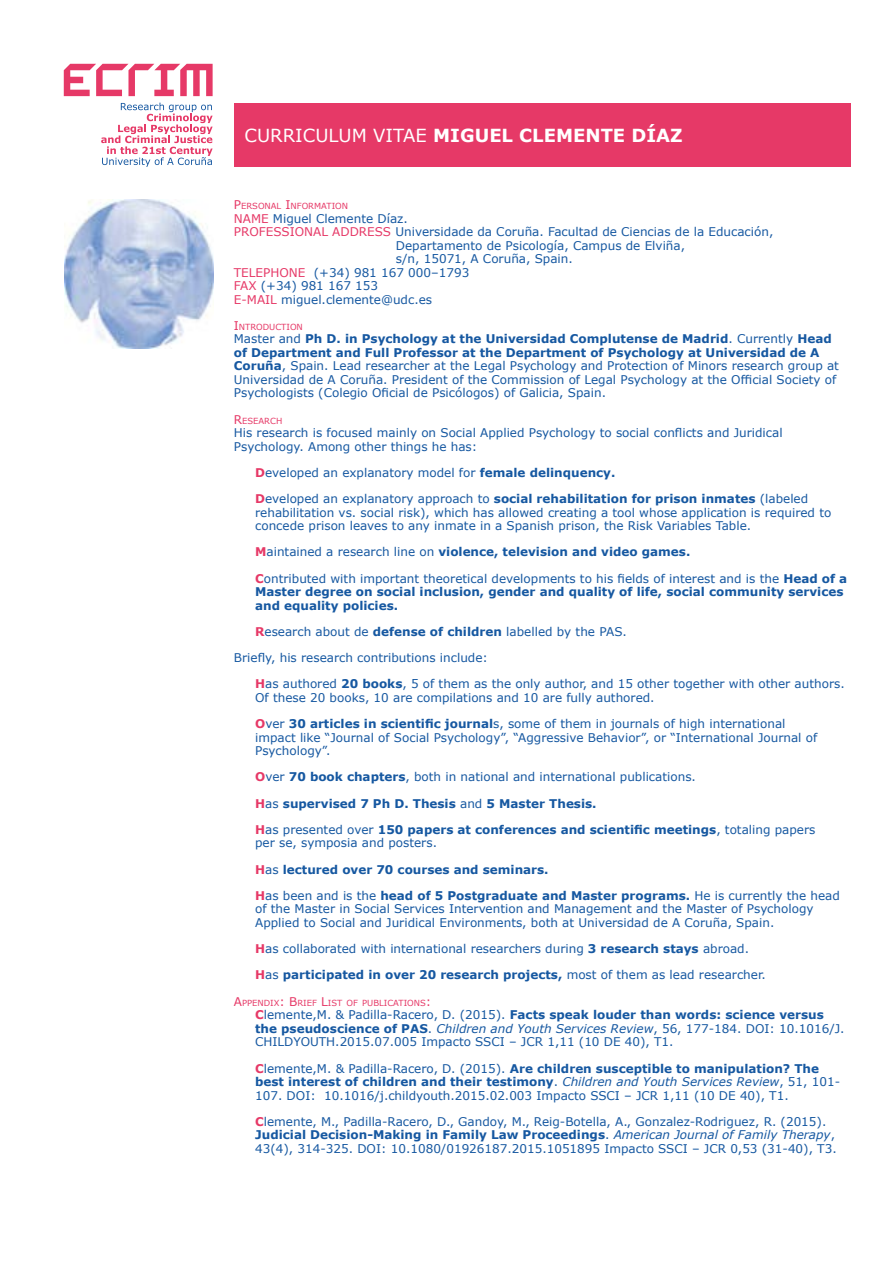
<style>
.page{position:relative;width:893px;height:1263px;background:#fff}
.page>*{position:absolute;margin:0;border:0;box-sizing:border-box;transform-origin:0 0}
.t1{font:700 18px "Verdana";color:#fff}
.t2{font:12px/13.5px "Verdana";color:#1658a1}
.t3{font:700 12px/26.2px "Verdana";color:#1658a1}
.t4{font:12px "Verdana";color:#e63967}
.t5{font:8.4px "Verdana";color:#e63967}
.s1{font-weight:400}
.s2{font-size:12px}
.s3{color:#e63967}
.s4{font-weight:700}
.s5{font-weight:700;color:#e63967}
.s6{font-style:italic}
</style>
<div class="page">
<svg style="left:64px;top:64px;width:149px;height:32px"></svg>
<svg style="left:101px;top:103px;width:112px;height:64px"></svg>
<div style="left:234px;top:104px;width:616px;height:63px;background:#e63967"></div>
<img style="left:65px;top:200px;width:148px;height:148px">
<h1 class="t1" style="left:244px;top:124px;width:440px"><span class="s1">CURRICULUM VITAE</span> Miguel Clem ente Díaz</h1>
<p class="t5" style="left:234px;top:201px;width:116px"><span class="s2">P</span>ERSONAL <span class="s2">I</span>NFORMATION</p>
<p class="t2" style="left:234px;top:212px;width:176px"><span class="s3">NAME</span> Miguel Clemente Díaz.</p>
<p class="t2" style="left:234px;top:225px;width:541px"><span class="s3">Professional Address</span> Universidade da Coruña. Facultad de Ciencias de la Educación,</p>
<p class="t2" style="left:396px;top:239px;width:291px">Departamento de Psicología, Campus de Elviña,</p>
<p class="t2" style="left:396px;top:252px;width:178px">s/n, 15071, A Coruña, Spain.</p>
<p class="t4" style="left:234px;top:265px;width:64px">Telephone</p>
<p class="t2" style="left:234px;top:266px;width:237px;text-indent:80px">(+34) 981 167 000–1793<br><span class="s3">Fax</span> (+34) 981 167 153<br><span class="s3">E-MAIL</span> miguel.clemente@udc.es</p>
<p class="t5" style="left:234px;top:321px;width:71px"><span class="s2">I</span>NTRODUCTION</p>
<p class="t2" style="left:234px;top:332px;width:607px">Master and <span class="s4">Ph D. in Psychology at the Universidad Complutense de Madrid</span>. Currently <span class="s4">Head of Department and Full Professor at the Department of Psychology at Universidad de A Coruña</span>, Spain. Lead researcher at the Legal Psychology and Protection of Minors research group at Universidad de A Coruña. President of the Commission of Legal Psychology at the Official Society of Psychologists (Colegio Oficial de Psicólogos) of Galicia, Spain.</p>
<p class="t5" style="left:234px;top:415px;width:50px"><span class="s2">R</span>ESEARCH</p>
<p class="t2" style="left:234px;top:426px;width:550px">His research is focused mainly on Social Applied Psychology to social conflicts and Juridical<br>Psychology. Among other things he has:</p>
<p class="t2" style="left:255px;top:459px;width:555px;line-height:26.2px"><span class="s5">D</span>eveloped an explanatory model for <span class="s4">female delinquency.<br></span><span class="s5">D</span>eveloped an explanatory approach to <span class="s4">social rehabilitation for prison inmates</span> (labeled</p>
<p class="t2" style="left:255px;top:506px;width:578px">rehabilitation vs. social risk), which has allowed creating a tool whose application is required to concede prison leaves to any inmate in a Spanish prison, the Risk Variables Table.</p>
<p class="t2" style="left:255px;top:539px;width:594px;line-height:26.2px"><span class="s5">M</span>aintained a research line on <span class="s4">violence, television and video games.<br></span><span class="s5">C</span>ontributed with important theoretical developments to his fields of interest and is the <span class="s4">Head of a</span></p>
<p class="t3" style="left:255px;top:585px;width:590px;line-height:13.5px">Master degree on social inclusion, gender and quality of life, social community services and equality policies.</p>
<p class="t2" style="left:234px;top:619px;width:394px;line-height:26.2px;text-indent:21px"><span class="s5">R</span>esearch about de <span class="s4">defense of children</span> labelled by the PAS.<br>Briefly, his research contributions include:</p>
<p class="t2" style="left:255px;top:677px;width:591px"><span class="s5">H</span>as authored <span class="s4">20 books</span>, 5 of them as the only author, and 15 other together with other authors.<br>Of these 20 books, 10 are compilations and 10 are fully authored.</p>
<p class="t2" style="left:255px;top:717px;width:564px"><span class="s5">O</span>ver <span class="s4">30 articles in scientific journal</span>s, some of them in journals of high international impact like “Journal of Social Psychology”, “Aggressive Behavior”, or “International Journal of<br>Psychology”.</p>
<p class="t3" style="left:255px;top:764px;width:562px"><span class="s3">O</span><span class="s1">ver</span> 70 book chapters<span class="s1">, both in national and international publications.<br></span><span class="s3">H</span><span class="s1">as</span> supervised 7 Ph D. Thesis <span class="s1">and</span> 5 Master Thesis.<br><span class="s3">H</span><span class="s1">as presented over</span> 150 papers at conferences and scientific meetings<span class="s1">, totaling papers</span></p>
<p class="t3" style="left:255px;top:830px;width:586px"><span class="s1">per se, symposia and posters.<br></span><span class="s3">H</span><span class="s1">as</span> lectured over 70 courses and seminars.<br><span class="s3">H</span><span class="s1">as been and is the</span> head of 5 Postgraduate and Master programs. <span class="s1">He is currently the head</span></p>
<p class="t2" style="left:255px;top:902px;width:560px">of the Master in Social Services Intervention and Management and the Master of Psychology<br>Applied to Social and Juridical Environments, both at Universidad de A Coruña, Spain.</p>
<p class="t2" style="left:255px;top:936px;width:512px;line-height:26.2px"><span class="s5">H</span>as collaborated with international researchers during <span class="s4">3 research stays</span> abroad.<br><span class="s5">H</span>as <span class="s4">participated in over 20 research projects,</span> most of them as lead researcher.</p>
<p class="t5" style="left:234px;top:997px;width:199px"><span class="s2">A</span>PPENDIX<span class="s2">: B</span>RIEF <span class="s2">L</span>IST OF PUBLICATIONS<span class="s2">:</span></p>
<p class="t2" style="left:255px;top:1008px;width:591px"><span class="s5">C</span>lemente,M. &amp; Padilla-Racero, D. (2015). <span class="s4">Facts speak louder than words: science versus the pseudoscience of PAS</span>. <span class="s6">Children and Youth Services Review</span>, 56, 177-184. DOI: 10.1016/J.<br>CHILDYOUTH.2015.07.005 Impacto SSCI – JCR 1,11 (10 DE 40), T1.</p>
<p class="t2" style="left:255px;top:1061px;width:586px"><span class="s5">C</span>lemente,M. &amp; Padilla-Racero, D. (2015). <span class="s4">Are children susceptible to manipulation? The best interest of children and their testimony</span>. <span class="s6">Children and Youth Services Review</span>, 51, 101-<br>107. DOI: 10.1016/j.childyouth.2015.02.003 Impacto SSCI – JCR 1,11 (10 DE 40), T1.</p>
<p class="t2" style="left:255px;top:1115px;width:583px"><span class="s5">C</span>lemente, M., Padilla-Racero, D., Gandoy, M., Reig-Botella, A., Gonzalez-Rodriguez, R. (2015).<br><span class="s4">Judicial Decision-Making in Family Law Proceedings</span>. <span class="s6">American Journal of Family Therapy</span>,<br>43(4), 314-325. DOI: 10.1080/01926187.2015.1051895 Impacto SSCI – JCR 0,53 (31-40), T3.</p>
</div>
